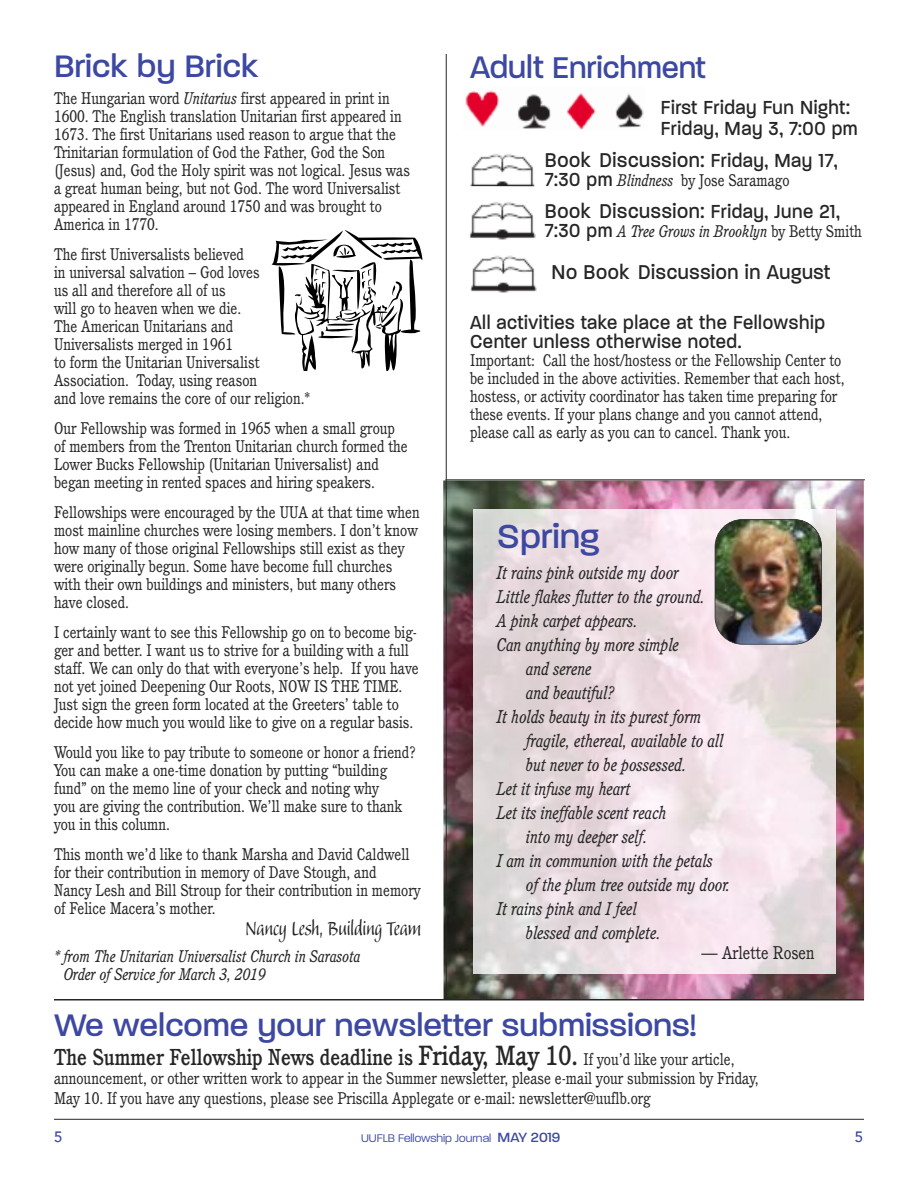
<style>
.page{position:relative;width:918px;height:1188px;background:#fff}
.page>*{position:absolute;margin:0;border:0;box-sizing:border-box;transform-origin:0 0}
.t1{font:500 45px "Paralucent";color:#3c48a2}
.t2{font:500 42px "Paralucent";color:#3c48a2}
.t3{font:500 40.5px "Paralucent";color:#3c48a2;scale:.95 1}
.t4{font:500 27px "Paralucent";letter-spacing:.025em;color:#272627;scale:.9 1}
.t5{font:500 25.5px/21px "Paralucent";letter-spacing:.025em;color:#272627;scale:.9 1}
.t6{font:25.5px "Balzano";color:#272627;scale:.9 1}
.t7{font:500 22.5px "Cushing";color:#272627;scale:.9 1}
.t8{font:italic 18px "Cushing";color:#272627;scale:.9 1}
.t9{font:18px "Cushing";color:#272627;scale:.9 1}
.t10{font:16.5px/18px "Cushing";color:#272627;scale:.9 1}
.t11{font:italic 16.5px/18px "Cushing";color:#272627;scale:.9 1}
.t12{font:300 15px "Paralucent";color:#3c48a2}
.t13{font:500 15px "Avenir";color:#3c48a2}
.s1{font-style:italic}
.s2{font-size:42px}
.s3{font-size:25.5px}
.s4{font-family:"Paralucent";font-weight:500;font-size:25.5px}
.s5{font-family:"Paralucent";font-weight:500;font-style:normal;font-size:25.5px}
.s6{font-style:normal}
.s7{font-size:27px}
.s8{font-weight:400;font-size:16.5px}
.s9{font-weight:500;font-size:18px}
</style>
<div class="page">
<img style="left:443px;top:480px;width:421px;height:519px">
<hr style="left:54px;top:1119px;width:810px;height:1px;background:#272627">
<hr style="left:54px;top:999px;width:810px;height:1px;background:#272627">
<hr style="left:446px;top:54px;width:1px;height:945px;background:#272627">
<svg style="left:272px;top:230px;width:151px;height:140px"></svg>
<img style="left:465px;top:90px;width:179px;height:40px">
<img style="left:470px;top:154px;width:65px;height:32px">
<img style="left:469px;top:202px;width:67px;height:38px">
<img style="left:470px;top:255px;width:67px;height:38px">
<hr style="left:446px;top:479px;width:419px;height:1px;background:#272627">
<img style="left:474px;top:510px;width:361px;height:463px">
<img style="left:715px;top:520px;width:107px;height:124px;border-radius:27px">
<div style="left:715px;top:519px;width:107px;height:126px;border:2px solid #272627;border-radius:28px"></div>
<h2 class="t2" style="left:54px;top:37px;width:206px">Brick by Brick</h2>
<p class="t10" style="left:54px;top:90px;width:397px">The Hungarian word <span class="s1">Unitarius</span> first appeared in print in 1600. The English translation Unitarian first appeared in 1673. The first Unitarians used reason to argue that the Trinitarian formulation of God the Father, God the Son (Jesus) and, God the Holy spirit was not logical. Jesus was a great human being, but not God. The word Universalist appeared in England around 1750 and was brought to America in 1770.</p>
<p class="t10" style="left:54px;top:246px;width:286px">The first Universalists believed<br>in universal salvation – God loves<br>us all and therefore all of us<br>will go to heaven when we die.<br>The American Unitarians and<br>Universalists merged in 1961<br>to form the Unitarian Universalist<br>Association. Today, using reason<br>and love remains the core of our religion.*</p>
<p class="t10" style="left:54px;top:420px;width:395px">Our Fellowship was formed in 1965 when a small group of members from the Trenton Unitarian church formed the Lower Bucks Fellowship (Unitarian Universalist) and began meeting in rented spaces and hiring speakers.</p>
<p class="t10" style="left:54px;top:504px;width:408px">Fellowships were encouraged by the UUA at that time when most mainline churches were losing members. I don’t know how many of those original Fellowships still exist as they were originally begun. Some have become full churches with their own buildings and ministers, but many others have closed.</p>
<p class="t10" style="left:54px;top:624px;width:407px">I certainly want to see this Fellowship go on to become big&shy;ger and better. I want us to strive for a building with a full staff. We can only do that with everyone’s help. If you have not yet joined Deepening Our Roots, NOW IS THE TIME.<br>Just sign the green form located at the Greeters’ table to decide how much you would like to give on a regular basis.</p>
<p class="t10" style="left:54px;top:744px;width:403px">Would you like to pay tribute to someone or honor a friend?<br>You can make a one-time donation by putting “building fund” on the memo line of your check and noting why<br>you are giving the contribution. We’ll make sure to thank you in this column.</p>
<p class="t10" style="left:54px;top:846px;width:409px">This month we’d like to thank Marsha and David Caldwell for their contribution in memory of Dave Stough, and<br>Nancy Lesh and Bill Stroup for their contribution in memory of Felice Macera’s mother.</p>
<h3 class="t6" style="left:246px;top:919px;width:197px">Nancy Lesh, Building Team</h3>
<p class="t11" style="left:64px;top:948px;width:332px;text-indent:-10px">* from The Unitarian Universalist Church in Sarasota<br>Order of Service for March 3, 2019</p>
<h3 class="t3" style="left:470px;top:40px;width:250px"><span class="s2">Adult</span> Enrichment</h3>
<h3 class="t5" style="left:661px;top:95px;width:220px">First Friday Fun Night:<br>Friday, May 3, 7:00 pm</h3>
<h3 class="t4" style="left:545px;top:142px;width:327px">Book Discussion: <span class="s3">Friday, May 17,</span></h3>
<p class="t10" style="left:545px;top:173px;width:273px"><span class="s4">7:30 pm</span> <span class="s1">Blindness</span> by Jose Saramago</p>
<h3 class="t4" style="left:545px;top:193px;width:329px">Book Discussion: <span class="s3">Friday, June 21,</span></h3>
<p class="t11" style="left:545px;top:224px;width:354px"><span class="s5">7:30 pm</span> A Tree Grows in Brooklyn <span class="s6">by Betty Smith</span></p>
<h3 class="t4" style="left:552px;top:254px;width:311px">No Book Discussion in August</h3>
<h3 class="t5" style="left:470px;top:310px;width:396px;line-height:19.5px">All activities take place at the Fellowship<br>Center unless otherwise noted.</h3>
<p class="t10" style="left:470px;top:353px;width:418px">Important: Call the host/hostess or the Fellowship Center to be included in the above activities. Remember that each host, hostess, or activity coordinator has taken time preparing for these events. If your plans change and you cannot attend, please call as early as you can to cancel. Thank you.</p>
<h1 class="t1" style="left:497px;top:506px;width:104px">Spring</h1>
<p class="t8" style="left:497px;top:566px;width:204px">It rains pink outside my door</p>
<p class="t8" style="left:497px;top:590px;width:233px">Little flakes flutter to the ground.</p>
<p class="t8" style="left:497px;top:614px;width:158px">A pink carpet appears.</p>
<p class="t8" style="left:497px;top:638px;width:204px">Can anything by more simple</p>
<p class="t8" style="left:526px;top:662px;width:74px">and serene</p>
<p class="t8" style="left:526px;top:686px;width:99px">and beautiful?</p>
<p class="t8" style="left:497px;top:710px;width:229px">It holds beauty in its purest form</p>
<p class="t8" style="left:526px;top:734px;width:221px">fragile, ethereal, available to all</p>
<p class="t8" style="left:526px;top:758px;width:180px">but never to be possessed.</p>
<p class="t8" style="left:497px;top:782px;width:150px">Let it infuse my heart</p>
<p class="t8" style="left:497px;top:806px;width:190px">Let its ineffable scent reach</p>
<p class="t8" style="left:526px;top:830px;width:136px">into my deeper self.</p>
<p class="t8" style="left:497px;top:854px;width:242px">I am in communion with the petals</p>
<p class="t8" style="left:526px;top:878px;width:228px">of the plum tree outside my door.</p>
<p class="t8" style="left:497px;top:902px;width:157px">It rains pink and I feel</p>
<p class="t8" style="left:526px;top:926px;width:151px">blessed and complete.</p>
<p class="t9" style="left:702px;top:945px;width:127px">— Arlette Rosen</p>
<h2 class="t2" style="left:54px;top:997px;width:644px">We welcome your newsletter submissions!</h2>
<h3 class="t7" style="left:54px;top:1049px;width:758px">The Summer Fellowship News deadline is <span class="s7">Friday, May 10.</span> <span class="s8">If you’d like your article,</span></h3>
<p class="t10" style="left:54px;top:1070px;width:785px;line-height:19.5px">announcement, or other written work to appear in the Summer newsletter, please e-mail your submission by Friday,<br>May 10. If you have any questions, please see Priscilla Applegate or e-mail: newsletter@uuflb.org</p>
<p class="t13" style="left:54px;top:1127px;width:10px">5</p>
<p class="t12" style="left:361px;top:1128px;width:201px">UUFLB Fellowship Journal <span class="s9">MAY 2019</span></p>
<p class="t13" style="left:855px;top:1127px;width:10px">5</p>
</div>
